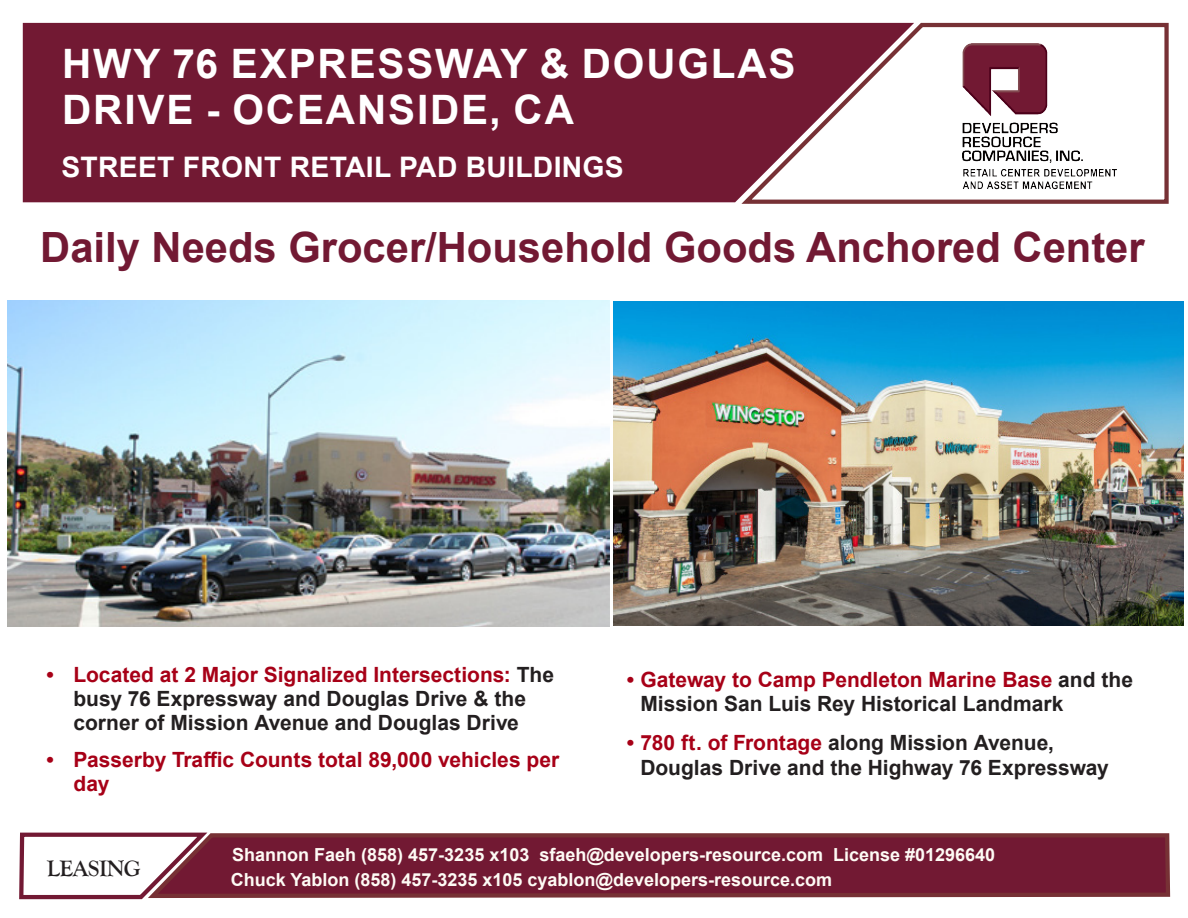
<style>
.page{position:relative;width:1188px;height:918px;background:#fff}
.page>*{position:absolute;margin:0;border:0;box-sizing:border-box;transform-origin:0 0}
.t1{font:700 41.7px "Arial";color:#721933}
.t2{font:700 40.5px/46.3px "Arial";letter-spacing:.045em;color:#fff}
.t3{font:700 28.35px "Arial";letter-spacing:.01em;color:#fff}
.t4{font:700 23.25px "Goudy Old Style T";letter-spacing:-.02em;color:#231f20}
.t5{font:700 21px/24px "Arial";color:#231f20}
.t6{font:700 21px/24px "Arial";color:#a70017}
.t7{font:700 18px "Arial";color:#fefbf5}
.t8{font:15px "Times New Roman";color:#fff}
.s1{color:#a70017}
</style>
<div class="page">
<div style="left:23px;top:23px;width:713px;height:179px;background:#721933"></div>
<svg style="left:736px;top:22px;width:433px;height:182px"></svg>
<img style="left:7px;top:301px;width:603px;height:326px">
<img style="left:613px;top:301px;width:571px;height:325px">
<img style="left:955px;top:35px;width:168px;height:161px">
<svg style="left:19px;top:832px;width:124px;height:68px"></svg>
<svg style="left:143px;top:832px;width:1028px;height:66px;background:#7a283e"></svg>
<p class="t2" style="left:62px;top:41px;width:735px">HWY 76 EXPRESSWAY &amp; DOUGLAS<br>DRIVE - OCEANSIDE, CA</p>
<p class="t3" style="left:62px;top:147px;width:564px">STREET FRONT RETAIL PAD BUILDINGS</p>
<p class="t1" style="left:40px;top:218px;width:1106px">Daily Needs Grocer/Household Goods Anchored Center</p>
<p class="t5" style="left:46px;top:663px;width:509px;text-align:center"><span class="s1">• Located at 2 Major Signalized Intersections:</span> The busy 76 Expressway and Douglas Drive &amp; the corner of Mission Avenue and Douglas Drive</p>
<p class="t6" style="left:73px;top:748px;width:487px;text-indent:-27px">• Passerby Traffic Counts total 89,000 vehicles per day</p>
<p class="t5" style="left:640px;top:668px;width:494px;text-indent:-14px"><span class="s1">• Gateway to Camp Pendleton Marine Base</span> and the<br>Mission San Luis Rey Historical Landmark</p>
<p class="t5" style="left:640px;top:730px;width:470px;line-height:25.2px;text-indent:-14px"><span class="s1">• 780 ft. of Frontage</span> along Mission Avenue,<br>Douglas Drive and the Highway 76 Expressway</p>
<p class="t4" style="left:47px;top:855px;width:96px">LEASING</p>
<p class="t7" style="left:232px;top:842px;width:764px">Shannon Faeh (858) 457-3235 x103 sfaeh@developers-resource.com License #01296640</p>
<p class="t7" style="left:231px;top:867px;width:603px">Chuck Yablon (858) 457-3235 x105 cyablon@developers-resource.com</p>
<p class="t8" style="left:266px;top:867px;width:430px">Chuck Yablon • cyablon@devresourceonline.com (858) 457-3235x105</p>
</div>
